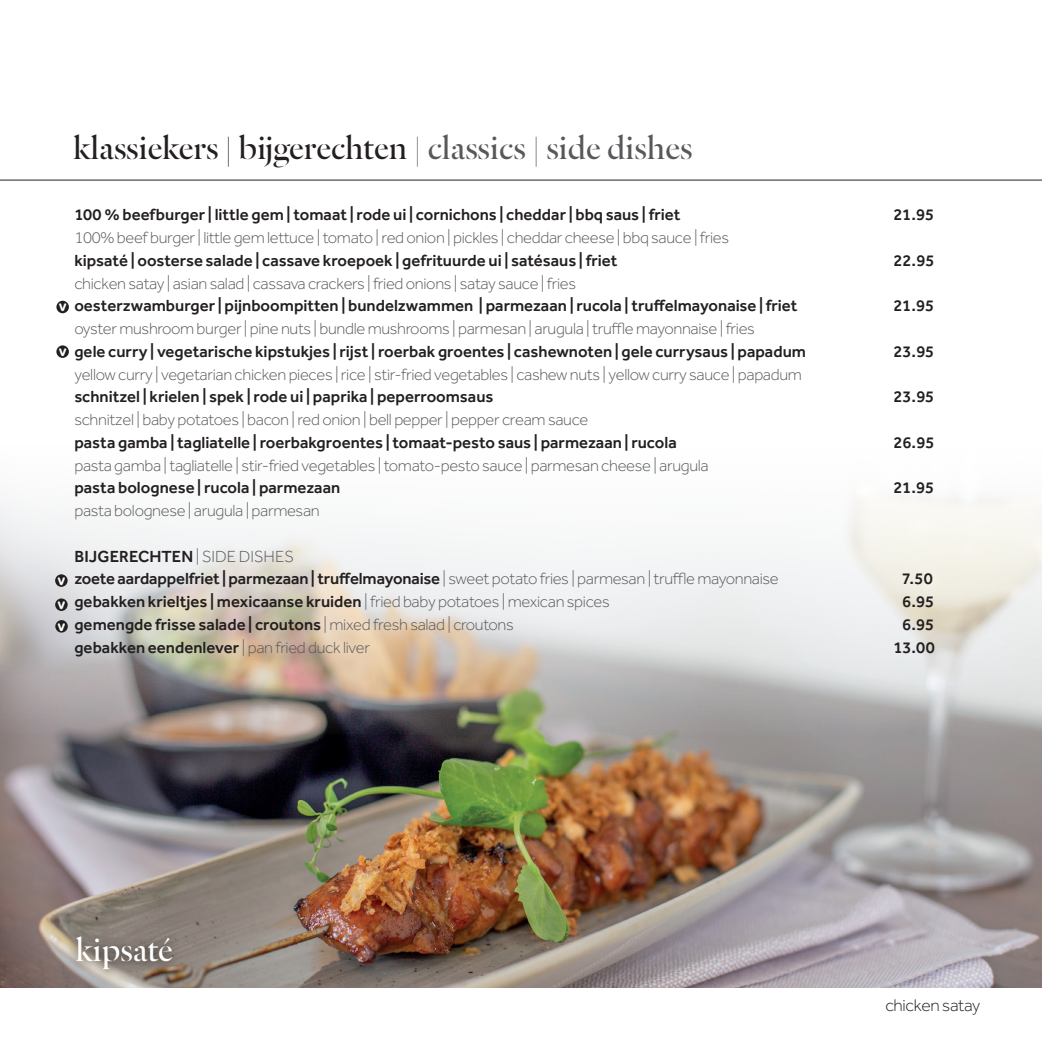
<style>
.page{position:relative;width:1042px;height:1042px;background:#fff}
.page>*{position:absolute;margin:0;border:0;box-sizing:border-box;transform-origin:0 0}
.t1{font:35px "Dala Floda";color:#231f20}
.t2{font:35px "Dala Floda";color:#fff}
.t3{font:300 17.5px "Effra";letter-spacing:-.02em;color:#231f20}
.t4{font:500 16.62px "Effra";color:#231f20}
.t5{font:300 16.62px "Effra";letter-spacing:-.02em;color:#57585a}
.t6{font:800 11.03px "Houschka Rounded";color:#fff}
.s1{color:#57585a}
.s2{font-weight:300;color:#57585a}
</style>
<div class="page">
<img style="left:0;top:736px;width:1042px;height:251px">
<svg style="left:0;top:354px;width:1042px;height:382px"></svg>
<hr style="left:0;top:180px;width:1042px;height:1px;background:#231f20">
<div style="left:56px;top:345px;width:13px;height:13px;background:#231f20;border-radius:50%"></div>
<div style="left:67px;top:926px;width:115px;height:54px;background:#231f20;opacity:.85"></div>
<div style="left:56px;top:301px;width:13px;height:12px;background:#231f20;border-radius:50%"></div>
<div style="left:55px;top:574px;width:13px;height:13px;background:#231f20;border-radius:50%"></div>
<div style="left:55px;top:598px;width:13px;height:13px;background:#231f20;border-radius:50%"></div>
<div style="left:55px;top:620px;width:13px;height:12px;background:#231f20;border-radius:50%"></div>
<p class="t1" style="left:73px;top:125px;width:621px">klassiekers | bijgerechten <span class="s1">| classics | side dishes</span></p>
<p class="t4" style="left:74px;top:205px;width:607px">100 % beefburger | little gem | tomaat | rode ui | cornichons | cheddar | bbq saus | friet</p>
<p class="t4" style="left:893px;top:205px;width:42px">21.95</p>
<p class="t5" style="left:74px;top:228px;width:656px">100% beef burger | little gem lettuce | tomato | red onion | pickles | cheddar cheese | bbq sauce | fries</p>
<p class="t4" style="left:74px;top:250px;width:544px">kipsaté | oosterse salade | cassave kroepoek | gefrituurde ui | satésaus | friet</p>
<p class="t4" style="left:893px;top:250px;width:42px">22.95</p>
<p class="t5" style="left:74px;top:274px;width:503px">chicken satay | asian salad | cassava crackers | fried onions | satay sauce | fries</p>
<p class="t4" style="left:74px;top:296px;width:724px">oesterzwamburger | pijnboompitten | bundelzwammen | parmezaan | rucola | truffelmayonaise | friet</p>
<p class="t4" style="left:893px;top:296px;width:42px">21.95</p>
<p class="t5" style="left:74px;top:319px;width:682px">oyster mushroom burger | pine nuts | bundle mushrooms | parmesan | arugula | truffle mayonnaise | fries</p>
<p class="t4" style="left:74px;top:341px;width:733px">gele curry | vegetarische kipstukjes | rijst | roerbak groentes | cashewnoten | gele currysaus | papadum</p>
<p class="t4" style="left:893px;top:341px;width:42px">23.95</p>
<p class="t5" style="left:74px;top:365px;width:729px">yellow curry | vegetarian chicken pieces | rice | stir-fried vegetables | cashew nuts | yellow curry sauce | papadum</p>
<p class="t4" style="left:74px;top:387px;width:420px">schnitzel | krielen | spek | rode ui | paprika | peperroomsaus</p>
<p class="t4" style="left:893px;top:387px;width:42px">23.95</p>
<p class="t5" style="left:74px;top:410px;width:515px">schnitzel | baby potatoes | bacon | red onion | bell pepper | pepper cream sauce</p>
<p class="t4" style="left:74px;top:432px;width:604px">pasta gamba | tagliatelle | roerbakgroentes | tomaat-pesto saus | parmezaan | rucola</p>
<p class="t4" style="left:893px;top:432px;width:42px">26.95</p>
<p class="t5" style="left:74px;top:456px;width:636px">pasta gamba | tagliatelle | stir-fried vegetables | tomato-pesto sauce | parmesan cheese | arugula</p>
<p class="t4" style="left:74px;top:478px;width:267px">pasta bolognese | rucola | parmezaan</p>
<p class="t4" style="left:893px;top:478px;width:42px">21.95</p>
<p class="t5" style="left:74px;top:501px;width:247px">pasta bolognese | arugula | parmesan</p>
<p class="t4" style="left:74px;top:546px;width:221px">BIJGERECHTEN <span class="s2">| SIDE DISHES</span></p>
<p class="t4" style="left:74px;top:569px;width:706px">zoete aardappelfriet | parmezaan | truffelmayonaise <span class="s2">| sweet potato fries | parmesan | truffle mayonnaise</span></p>
<p class="t4" style="left:902px;top:569px;width:32px">7.50</p>
<p class="t4" style="left:74px;top:592px;width:537px">gebakken krieltjes | mexicaanse kruiden <span class="s2">| fried baby potatoes | mexican spices</span></p>
<p class="t4" style="left:902px;top:592px;width:34px">6.95</p>
<p class="t4" style="left:74px;top:614px;width:441px">gemengde frisse salade | croutons <span class="s2">| mixed fresh salad | croutons</span></p>
<p class="t4" style="left:902px;top:614px;width:34px">6.95</p>
<p class="t4" style="left:74px;top:637px;width:297px">gebakken eendenlever <span class="s2">| pan fried duck liver</span></p>
<p class="t4" style="left:893px;top:637px;width:43px">13.00</p>
<p class="t6" style="left:59px;top:300px;width:9px">V</p>
<p class="t6" style="left:59px;top:345px;width:9px">V</p>
<p class="t6" style="left:58px;top:574px;width:9px">V</p>
<p class="t6" style="left:58px;top:598px;width:9px">V</p>
<p class="t6" style="left:58px;top:620px;width:9px">V</p>
<p class="t2" style="left:76px;top:927px;width:99px">kipsaté</p>
<p class="t3" style="left:885px;top:996px;width:96px">chicken satay</p>
</div>
